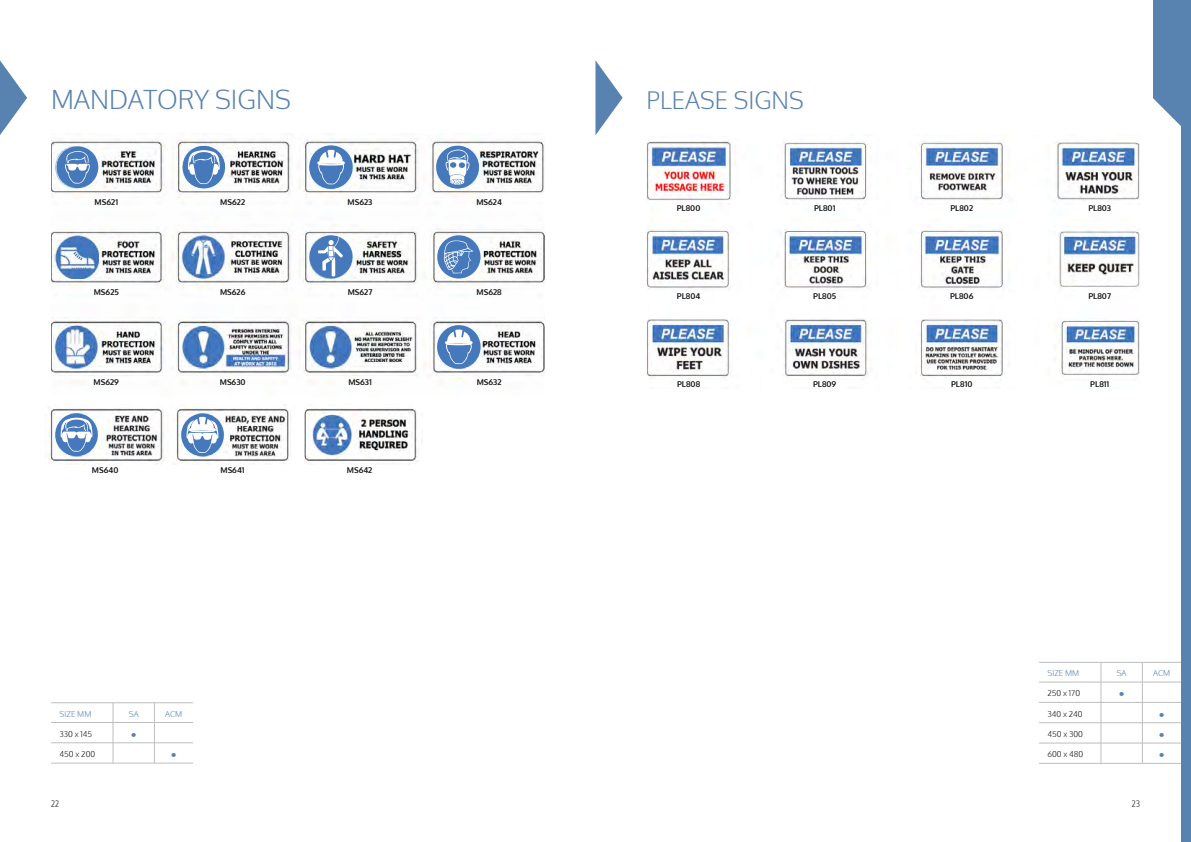
<style>
.page{position:relative;width:1191px;height:842px;background:#fff}
.page>*{position:absolute;margin:0;border:0;box-sizing:border-box;transform-origin:0 0}
.t1{font:300 26px "Oxygen";color:#5882af}
.t2{font:300 24px "Oxygen";color:#5882af}
.t3{font:700 12px "Oxygen";color:#5882af}
.t4{font:9px "Oxygen";color:#414042;scale:.8 1}
.t5{font:700 8px "Oxygen";color:#141414}
.t6{font:300 8px "Oxygen";color:#141414}
.t7{font:300 8px "Oxygen";color:#5882af}
</style>
<div class="page">
<div style="left:1181px;top:0;width:10px;height:842px;background:#5882af"></div>
<svg style="left:1153px;top:0;width:28px;height:126px;background:#6a8fb7"></svg>
<hr style="left:1039px;top:662px;width:62px;height:1px;background:#bcbec0">
<hr style="left:1101px;top:662px;width:41px;height:1px;background:#bcbec0">
<hr style="left:1142px;top:662px;width:39px;height:1px;background:#bcbec0">
<svg style="left:1100px;top:663px;width:1px;height:100px"></svg>
<hr style="left:1039px;top:682px;width:62px;height:1px;background:#bcbec0">
<hr style="left:1101px;top:682px;width:41px;height:1px;background:#bcbec0">
<hr style="left:1142px;top:682px;width:39px;height:1px;background:#bcbec0">
<hr style="left:1039px;top:702px;width:62px;height:1px;background:#bcbec0">
<hr style="left:1101px;top:702px;width:41px;height:1px;background:#bcbec0">
<hr style="left:1142px;top:702px;width:39px;height:1px;background:#bcbec0">
<hr style="left:1039px;top:722px;width:62px;height:1px;background:#bcbec0">
<hr style="left:1101px;top:722px;width:41px;height:1px;background:#bcbec0">
<hr style="left:1142px;top:722px;width:39px;height:1px;background:#bcbec0">
<hr style="left:1039px;top:743px;width:62px;height:1px;background:#bcbec0">
<hr style="left:1101px;top:743px;width:41px;height:1px;background:#bcbec0">
<hr style="left:1142px;top:743px;width:39px;height:1px;background:#bcbec0">
<hr style="left:1039px;top:763px;width:62px;height:1px;background:#bcbec0">
<hr style="left:1101px;top:763px;width:41px;height:1px;background:#bcbec0">
<hr style="left:1142px;top:763px;width:39px;height:1px;background:#bcbec0">
<svg style="left:1142px;top:663px;width:1px;height:100px"></svg>
<hr style="left:51px;top:702px;width:62px;height:1px;background:#bcbec0">
<hr style="left:113px;top:702px;width:41px;height:1px;background:#bcbec0">
<hr style="left:154px;top:702px;width:39px;height:1px;background:#bcbec0">
<svg style="left:113px;top:703px;width:1px;height:60px"></svg>
<hr style="left:51px;top:722px;width:62px;height:1px;background:#bcbec0">
<hr style="left:113px;top:722px;width:41px;height:1px;background:#bcbec0">
<hr style="left:154px;top:722px;width:39px;height:1px;background:#bcbec0">
<hr style="left:51px;top:743px;width:62px;height:1px;background:#bcbec0">
<hr style="left:113px;top:743px;width:41px;height:1px;background:#bcbec0">
<hr style="left:154px;top:743px;width:39px;height:1px;background:#bcbec0">
<hr style="left:51px;top:763px;width:62px;height:1px;background:#bcbec0">
<hr style="left:113px;top:763px;width:41px;height:1px;background:#bcbec0">
<hr style="left:154px;top:763px;width:39px;height:1px;background:#bcbec0">
<svg style="left:154px;top:703px;width:1px;height:60px"></svg>
<svg style="left:0;top:60px;width:27px;height:75px"></svg>
<img style="left:51px;top:133px;width:493px;height:250px">
<img style="left:646px;top:141px;width:494px;height:239px">
<svg style="left:595px;top:60px;width:27px;height:75px"></svg>
<img style="left:304px;top:408px;width:118px;height:57px">
<img style="left:49px;top:405px;width:242px;height:60px">
<img style="left:56px;top:235px;width:43px;height:44px">
<svg style="left:73px;top:252px;width:10px;height:8px"></svg>
<svg style="left:308px;top:235px;width:45px;height:44px"></svg>
<div style="left:436px;top:146px;width:43px;height:43px;background:#4678bc;border-radius:50%"></div>
<svg style="left:445px;top:150px;width:24px;height:35px"></svg>
<svg style="left:306px;top:143px;width:49px;height:49px"></svg>
<svg style="left:434px;top:322px;width:49px;height:49px"></svg>
<svg style="left:54px;top:144px;width:47px;height:47px"></svg>
<svg style="left:52px;top:411px;width:49px;height:48px"></svg>
<svg style="left:180px;top:143px;width:48px;height:48px"></svg>
<svg style="left:178px;top:411px;width:48px;height:48px"></svg>
<div style="left:437px;top:235px;width:43px;height:45px;background:#fff;border-radius:50%"></div>
<svg style="left:437px;top:235px;width:43px;height:44px"></svg>
<h1 class="t1" style="left:51px;top:83px;width:241px">MANDATORY SIGNS</h1>
<h2 class="t2" style="left:646px;top:86px;width:159px">PLEASE SIGNS</h2>
<p class="t5" style="left:95px;top:197px;width:25px">MS621</p>
<p class="t5" style="left:220px;top:197px;width:26px">MS622</p>
<p class="t5" style="left:347px;top:197px;width:26px">MS623</p>
<p class="t5" style="left:476px;top:197px;width:27px">MS624</p>
<p class="t5" style="left:677px;top:203px;width:25px">PL800</p>
<p class="t5" style="left:814px;top:203px;width:23px">PL801</p>
<p class="t5" style="left:950px;top:203px;width:24px">PL802</p>
<p class="t5" style="left:1088px;top:203px;width:24px">PL803</p>
<p class="t5" style="left:94px;top:287px;width:27px">MS625</p>
<p class="t5" style="left:220px;top:287px;width:27px">MS626</p>
<p class="t5" style="left:348px;top:287px;width:26px">MS627</p>
<p class="t5" style="left:476px;top:287px;width:27px">MS628</p>
<p class="t5" style="left:677px;top:291px;width:25px">PL804</p>
<p class="t5" style="left:813px;top:291px;width:25px">PL805</p>
<p class="t5" style="left:950px;top:291px;width:25px">PL806</p>
<p class="t5" style="left:1088px;top:291px;width:24px">PL807</p>
<p class="t5" style="left:94px;top:377px;width:27px">MS629</p>
<p class="t5" style="left:220px;top:377px;width:27px">MS630</p>
<p class="t5" style="left:348px;top:377px;width:25px">MS631</p>
<p class="t5" style="left:477px;top:377px;width:26px">MS632</p>
<p class="t5" style="left:677px;top:379px;width:25px">PL808</p>
<p class="t5" style="left:813px;top:379px;width:25px">PL809</p>
<p class="t5" style="left:951px;top:379px;width:23px">PL810</p>
<p class="t5" style="left:1090px;top:379px;width:20px">PL811</p>
<p class="t5" style="left:92px;top:465px;width:28px">MS640</p>
<p class="t5" style="left:347px;top:465px;width:27px">MS642</p>
<p class="t5" style="left:220px;top:465px;width:26px">MS641</p>
<p class="t7" style="left:60px;top:709px;width:33px">SIZE MM</p>
<p class="t7" style="left:129px;top:709px;width:11px">SA</p>
<p class="t7" style="left:165px;top:709px;width:19px">ACM</p>
<p class="t6" style="left:60px;top:729px;width:34px">330 x 145</p>
<h3 class="t3" style="left:131px;top:727px;width:7px">•</h3>
<p class="t6" style="left:60px;top:749px;width:37px">450 x 200</p>
<h3 class="t3" style="left:171px;top:747px;width:7px">•</h3>
<p class="t7" style="left:1047px;top:668px;width:33px">SIZE MM</p>
<p class="t7" style="left:1116px;top:668px;width:11px">SA</p>
<p class="t7" style="left:1153px;top:668px;width:19px">ACM</p>
<p class="t6" style="left:1047px;top:688px;width:34px">250 x 170</p>
<h3 class="t3" style="left:1118px;top:686px;width:7px">•</h3>
<p class="t6" style="left:1047px;top:709px;width:37px">340 x 240</p>
<h3 class="t3" style="left:1158px;top:707px;width:7px">•</h3>
<p class="t6" style="left:1047px;top:729px;width:37px">450 x 300</p>
<h3 class="t3" style="left:1158px;top:727px;width:7px">•</h3>
<p class="t6" style="left:1047px;top:749px;width:37px">600 x 480</p>
<h3 class="t3" style="left:1158px;top:747px;width:7px">•</h3>
<p class="t4" style="left:51px;top:797px;width:12px">22</p>
<p class="t4" style="left:1132px;top:797px;width:11px">23</p>
</div>
